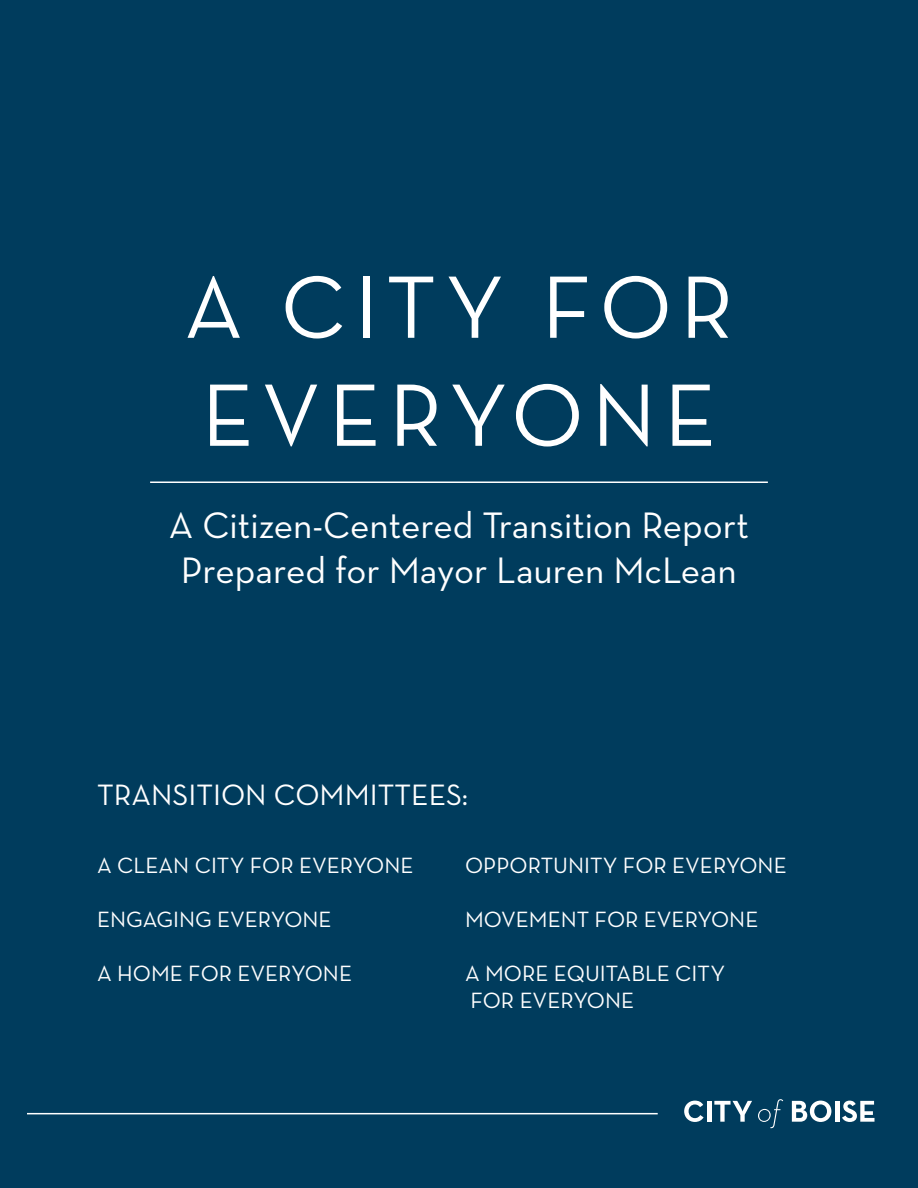
<style>
.page{position:relative;width:918px;height:1188px;background:#003c5d}
.page>*{position:absolute;margin:0;border:0;box-sizing:border-box;transform-origin:0 0}
.t1{font:90px/108px "Neutra Text";letter-spacing:.09em;color:#fff}
.t2{font:37.5px/45px "Neutra Text";color:#fff;text-align:center}
.t3{font:30px "Neutra Text";color:#fff}
.t4{font:22.5px/27px "Neutra Text";color:#fff}
</style>
<div class="page">
<hr style="left:150px;top:482px;width:618px;height:1px;background:#fff">
<svg style="left:684px;top:1101px;width:20px;height:21px"></svg>
<hr style="left:707px;top:1101px;width:4px;height:21px;background:#fff">
<svg style="left:714px;top:1101px;width:38px;height:21px"></svg>
<svg style="left:758px;top:1099px;width:25px;height:29px"></svg>
<svg style="left:792px;top:1101px;width:39px;height:21px"></svg>
<hr style="left:835px;top:1101px;width:4px;height:21px;background:#fff">
<svg style="left:842px;top:1101px;width:33px;height:21px"></svg>
<hr style="left:27px;top:1113px;width:631px;height:1px;background:#fff">
<p class="t1" style="left:184px;top:252px;width:551px">A CITY FOR<br>EVERYONE</p>
<p class="t2" style="left:169px;top:502px;width:582px">A Citizen-Centered Transition Report<br>Prepared for Mayor Lauren McLean</p>
<p class="t3" style="left:97px;top:777px;width:373px">TRANSITION COMMITTEES:</p>
<p class="t4" style="left:97px;top:851px;width:318px">A CLEAN CITY FOR EVERYONE</p>
<p class="t4" style="left:97px;top:905px;width:236px">ENGAGING EVERYONE</p>
<p class="t4" style="left:97px;top:959px;width:256px">A HOME FOR EVERYONE</p>
<p class="t4" style="left:465px;top:851px;width:323px">OPPORTUNITY FOR EVERYONE</p>
<p class="t4" style="left:465px;top:905px;width:295px">MOVEMENT FOR EVERYONE</p>
<p class="t4" style="left:465px;top:959px;width:262px">A MORE EQUITABLE CITY<br>FOR EVERYONE</p>
</div>
